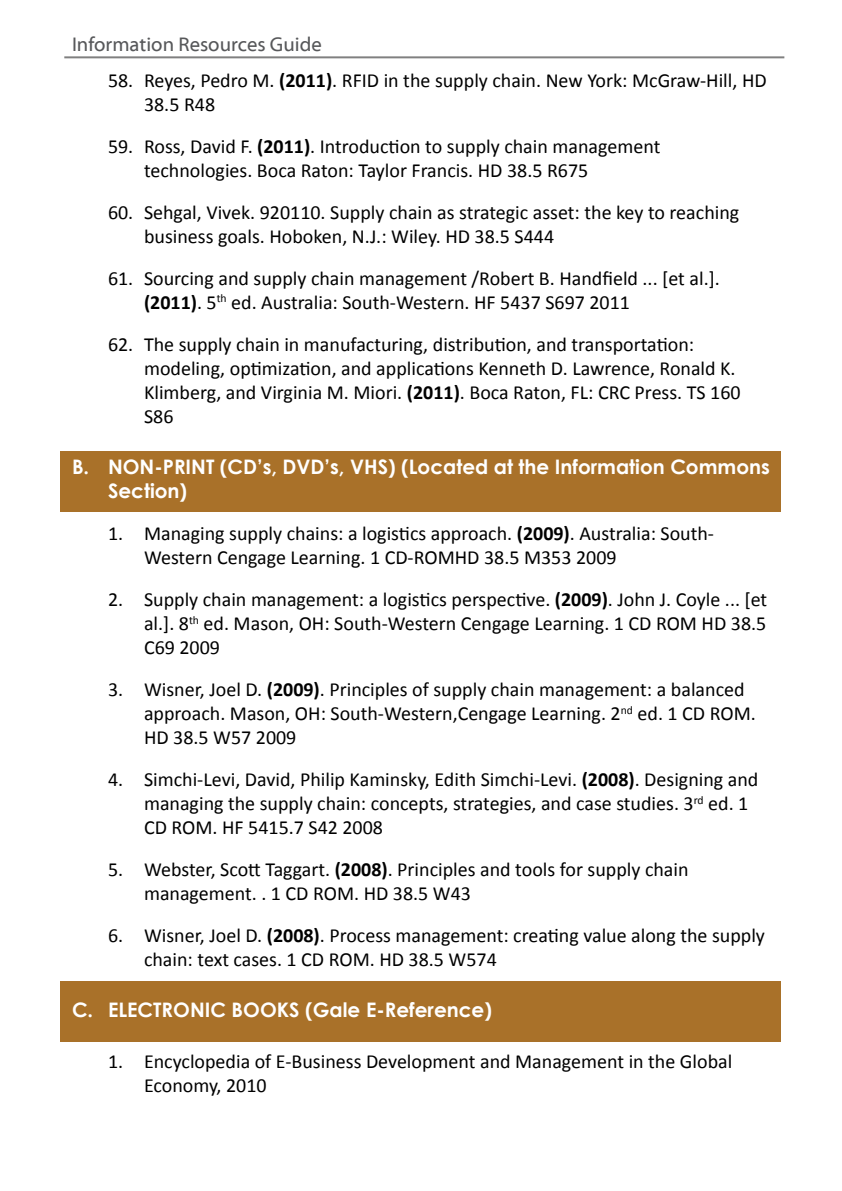
<style>
.page{position:relative;width:842px;height:1191px;background:#fff}
.page>*{position:absolute;margin:0;border:0;box-sizing:border-box;transform-origin:0 0}
.List{font:20px/24px "Calibri";color:#000}
.Title2{font:700 20px/24px "Century Gothic";color:#fff}
.t1{font:20px "Myriad Web Pro";color:#57585a}
.s1{font-weight:700}
</style>
<div class="page">
<div style="left:60px;top:451px;width:720px;height:61px;background:#a97129"></div>
<div style="left:60px;top:981px;width:720px;height:61px;background:#a97129"></div>
<hr style="left:64px;top:56px;width:720px;height:2px;background:#000">
<p class="t1" style="left:72px;top:33px;width:251px">Information Resources Guide</p>
<p class="List" style="left:144px;top:68px;width:624px;text-indent:-36px">58. Reyes, Pedro M. <span class="s1">(2011)</span>. RFID in the supply chain. New York: McGraw-Hill, HD<br>38.5 R48</p>
<p class="List" style="left:144px;top:134px;width:518px;text-indent:-36px">59. Ross, David F. <span class="s1">(2011)</span>. Introduction to supply chain management technologies. Boca Raton: Taylor Francis. HD 38.5 R675</p>
<p class="List" style="left:144px;top:200px;width:597px;text-indent:-36px">60. Sehgal, Vivek. 920110. Supply chain as strategic asset: the key to reaching business goals. Hoboken, N.J.: Wiley. HD 38.5 S444</p>
<p class="List" style="left:144px;top:266px;width:577px;text-indent:-36px">61. Sourcing and supply chain management /Robert B. Handfield ... [et al.]. <span class="s1">(2011)</span>. 5<sup>th</sup> ed. Australia: South-Western. HF 5437 S697 2011</p>
<p class="List" style="left:144px;top:332px;width:598px;text-indent:-36px">62. The supply chain in manufacturing, distribution, and transportation: modeling, optimization, and applications Kenneth D. Lawrence, Ronald K.<br>Klimberg, and Virginia M. Miori. <span class="s1">(2011)</span>. Boca Raton, FL: CRC Press. TS 160<br>S86</p>
<p class="Title2" style="left:108px;top:454px;width:663px;text-indent:-36px">B. NON-PRINT (CD’s, DVD’s, VHS) (Located at the Information Commons<br>Section)</p>
<p class="List" style="left:144px;top:521px;width:572px;text-indent:-36px">1. Managing supply chains: a logistics approach. <span class="s1">(2009)</span>. Australia: South-<br>Western Cengage Learning. 1 CD-ROMHD 38.5 M353 2009</p>
<p class="List" style="left:144px;top:587px;width:625px;text-align:justify;text-indent:-36px">2. Supply chain management: a logistics perspective. <span class="s1">(2009)</span>. John J. Coyle ... [et al.]. 8<sup>th</sup> ed. Mason, OH: South-Western Cengage Learning. 1 CD ROM HD 38.5<br>C69 2009</p>
<p class="List" style="left:144px;top:677px;width:613px;text-indent:-36px">3. Wisner, Joel D. <span class="s1">(2009)</span>. Principles of supply chain management: a balanced approach. Mason, OH: South-Western,Cengage Learning. 2<sup>nd</sup> ed. 1 CD ROM.<br>HD 38.5 W57 2009</p>
<p class="List" style="left:144px;top:767px;width:616px;text-indent:-36px">4. Simchi-Levi, David, Philip Kaminsky, Edith Simchi-Levi. <span class="s1">(2008)</span>. Designing and managing the supply chain: concepts, strategies, and case studies. 3<sup>rd</sup> ed. 1<br>CD ROM. HF 5415.7 S42 2008</p>
<p class="List" style="left:144px;top:857px;width:546px;text-indent:-36px">5. Webster, Scott Taggart. <span class="s1">(2008)</span>. Principles and tools for supply chain management. . 1 CD ROM. HD 38.5 W43</p>
<p class="List" style="left:144px;top:923px;width:622px;text-indent:-36px">6. Wisner, Joel D. <span class="s1">(2008)</span>. Process management: creating value along the supply chain: text cases. 1 CD ROM. HD 38.5 W574</p>
<p class="Title2" style="left:72px;top:997px;width:421px">C. ELECTRONIC BOOKS (Gale E-Reference)</p>
<p class="List" style="left:144px;top:1049px;width:590px;text-indent:-36px">1. Encyclopedia of E-Business Development and Management in the Global<br>Economy, 2010</p>
</div>
